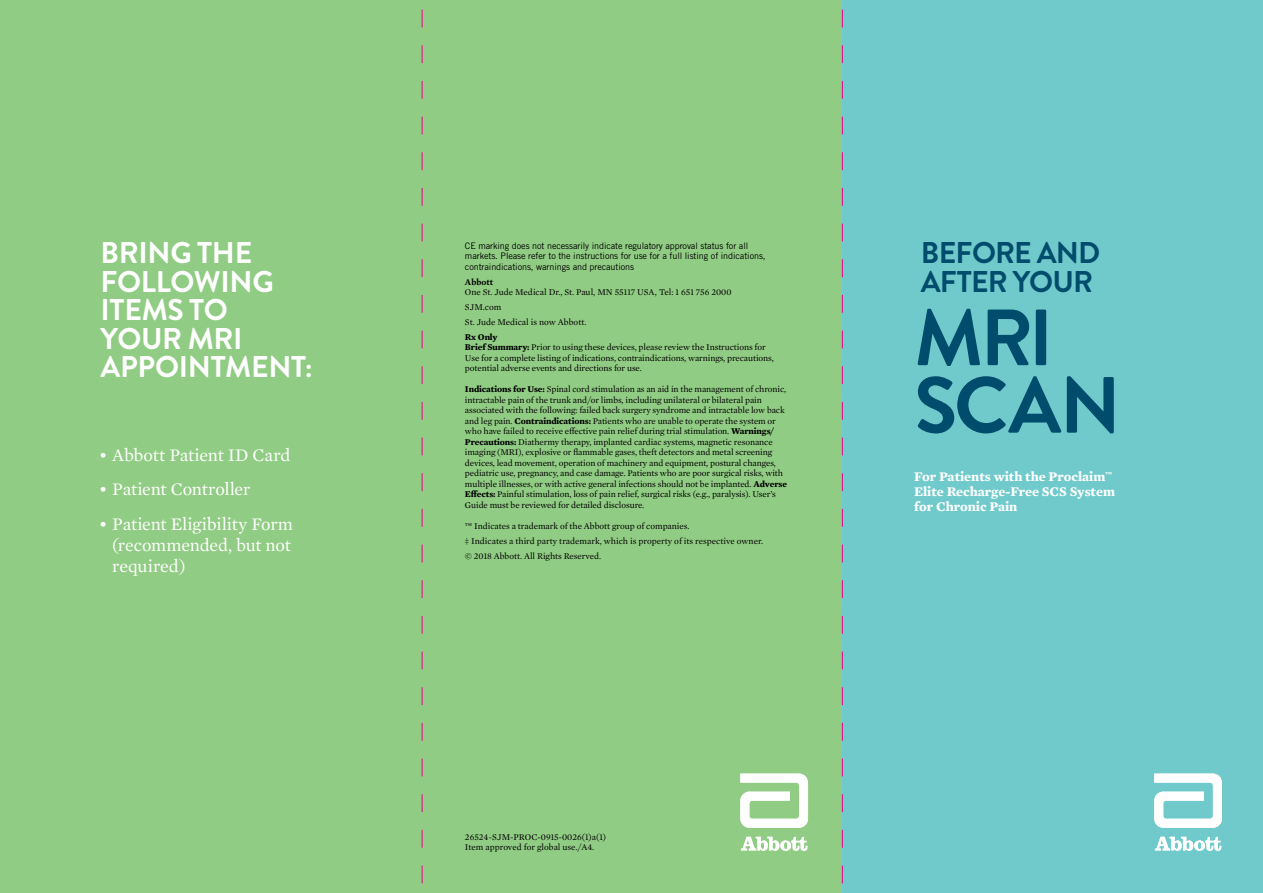
<style>
.page{position:relative;width:1263px;height:893px;background:#fff}
.page>*{position:absolute;margin:0;border:0;box-sizing:border-box;transform-origin:0 0}
.t1{font:700 79.5px/67.5px "Brandon Grotesque";letter-spacing:-.04em;color:#004c6c}
.t2{font:700 30px/28.5px "Brandon Grotesque";letter-spacing:-.01em;color:#fff}
.t3{font:700 30px/28.5px "Brandon Grotesque";letter-spacing:-.03em;color:#004c6c}
.t4{font:18px/21px "Mercury Text G1";letter-spacing:-.01em;color:#fff}
.t5{font:700 13.5px/15px "Mercury Text G1";color:#fff}
.t6{font:9px/10.5px "Mercury Text G1";letter-spacing:-.01em;color:#000}
.t7{font:9px/10.5px "Trade Gothic LT Std";letter-spacing:-.01em;color:#000}
.t8{font:600 9px "Mercury Text G1";color:#000}
.s1{font-weight:700}
</style>
<div class="page">
<div style="left:0;top:0;width:842px;height:893px;background:#91cc84"></div>
<div style="left:842px;top:0;width:421px;height:893px;background:#70cacb"></div>
<svg style="left:740px;top:774px;width:68px;height:54px"></svg>
<svg style="left:741px;top:837px;width:66px;height:14px"></svg>
<svg style="left:1154px;top:774px;width:68px;height:54px"></svg>
<svg style="left:1155px;top:837px;width:66px;height:14px"></svg>
<svg style="left:422px;top:9px;width:1px;height:875px"></svg>
<svg style="left:842px;top:9px;width:1px;height:875px"></svg>
<h2 class="t2" style="left:101px;top:239px;width:214px">BRING THE<br>FOLLOWING<br>ITEMS TO<br>YOUR MRI<br>APPOINTMENT:</h2>
<h3 class="t4" style="left:99px;top:443px;width:193px">• Abbott Patient ID Card</h3>
<h3 class="t4" style="left:99px;top:478px;width:153px">• Patient Controller</h3>
<h3 class="t4" style="left:112px;top:512px;width:182px;text-indent:-14px">• Patient Eligibility Form (recommended, but not required)</h3>
<p class="t7" style="left:465px;top:240px;width:302px">CE marking does not necessarily indicate regulatory approval status for all markets. Please refer to the instructions for use for a full listing of indications, contraindications, warnings and precautions</p>
<p class="t8" style="left:465px;top:275px;width:30px">Abbott</p>
<p class="t6" style="left:465px;top:284px;width:268px;line-height:14.9px">One St. Jude Medical Dr., St. Paul, MN 55117 USA, Tel: 1 651 756 2000<br>SJM.com<br>St. Jude Medical is now Abbott.</p>
<p class="t6" style="left:465px;top:331px;width:310px"><span class="s1">Rx Only<br>Brief Summary:</span> Prior to using these devices, please review the Instructions for Use for a complete listing of indications, contraindications, warnings, precautions, potential adverse events and directions for use.</p>
<p class="t6" style="left:465px;top:383px;width:324px"><span class="s1">Indications for Use:</span> Spinal cord stimulation as an aid in the management of chronic, intractable pain of the trunk and/or limbs, including unilateral or bilateral pain associated with the following: failed back surgery syndrome and intractable low back and leg pain. <span class="s1">Contraindications:</span> Patients who are unable to operate the system or who have failed to receive effective pain relief during trial stimulation. <span class="s1">Warnings/ Precautions:</span> Diathermy therapy, implanted cardiac systems, magnetic resonance imaging (MRI), explosive or flammable gases, theft detectors and metal screening devices, lead movement, operation of machinery and equipment, postural changes, pediatric use, pregnancy, and case damage. Patients who are poor surgical risks, with multiple illnesses, or with active general infections should not be implanted. <span class="s1">Adverse Effects:</span> Painful stimulation, loss of pain relief, surgical risks (e.g., paralysis). User’s Guide must be reviewed for detailed disclosure.</p>
<p class="t6" style="left:465px;top:518px;width:300px;line-height:15.1px">™ Indicates a trademark of the Abbott group of companies.<br>‡ Indicates a third party trademark, which is property of its respective owner. © 2018 Abbott. All Rights Reserved.</p>
<p class="t6" style="left:465px;top:831px;width:143px">26524-SJM-PROC-0915-0026(1)a(1)<br>Item approved for global use./A4.</p>
<h2 class="t3" style="left:921px;top:239px;width:181px">BEFORE AND<br>AFTER YOUR</h2>
<h1 class="t1" style="left:914px;top:305px;width:208px">MRI<br>SCAN</h1>
<h3 class="t5" style="left:914px;top:468px;width:202px">For Patients with the Proclaim<sup>™<br></sup>Elite Recharge-Free SCS System for Chronic Pain</h3>
</div>
